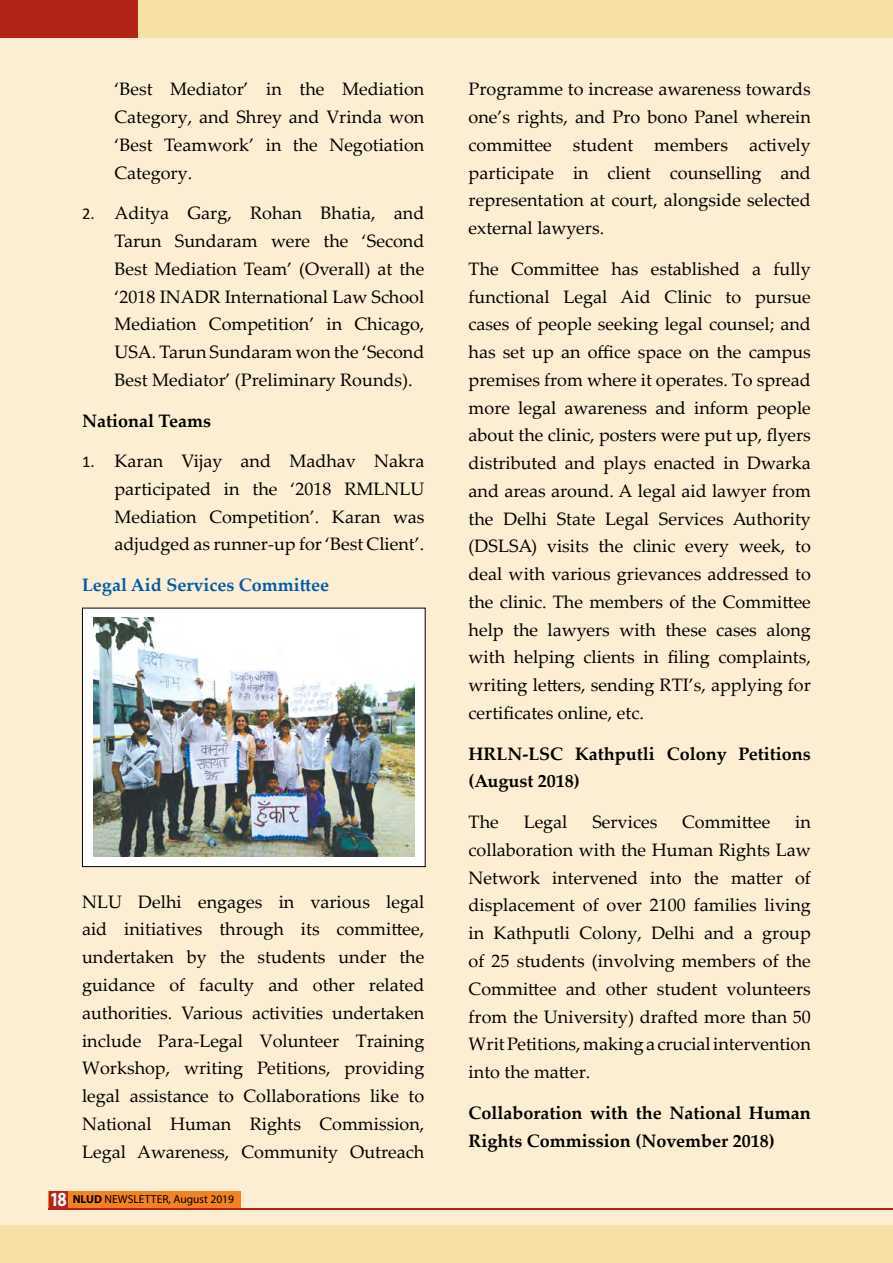
<style>
.page{position:relative;width:893px;height:1263px;background:#fceed3}
.page>*{position:absolute;margin:0;border:0;box-sizing:border-box;transform-origin:0 0}
.t1{font:18px/27.8px "Palatino Linotype";color:#000;text-align:justify}
.t2{font:700 18px/27.8px "Palatino Linotype";color:#000}
.t3{font:700 18px "Palatino Linotype";color:#005baa}
.t4{font:11.55px "Myriad Pro";color:#000}
.s1{font-family:"Calibri";font-size:16.5px}
.s2{font-weight:700;font-size:20.1px;color:#fff}
.s3{font-weight:700}
</style>
<div class="page">
<div style="left:49px;top:1191px;width:192px;height:18px;background:#f58220"></div>
<div style="left:0;top:0;width:893px;height:38px;background:#f7e0a5"></div>
<div style="left:0;top:1225px;width:893px;height:38px;background:#f7e0a5"></div>
<div style="left:0;top:0;width:138px;height:38px;background:#b32317"></div>
<hr style="left:49px;top:1208px;width:844px;height:1px;background:#b32317">
<div style="left:49px;top:1191px;width:18px;height:18px;background:#b32317"></div>
<div style="left:82px;top:608px;width:343px;height:259px;background:#fff"></div>
<img style="left:93px;top:618px;width:321px;height:239px">
<div style="left:82px;top:608px;width:344px;height:259px;border:1px solid #000"></div>
<p class="t1" style="left:114px;top:75px;width:311px">‘Best Mediator’ in the Mediation Category, and Shrey and Vrinda won ‘Best Teamwork’ in the Negotiation Category.</p>
<p class="t1" style="left:114px;top:199px;width:311px;text-indent:-32px"><span class="s1">2.</span> Aditya Garg, Rohan Bhatia, and Tarun Sundaram were the ‘Second Best Mediation Team’ (Overall) at the ‘2018 INADR International Law School Mediation Competition’ in Chicago, USA. Tarun Sundaram won the ‘Second Best Mediator’ (Preliminary Rounds).</p>
<p class="t2" style="left:82px;top:406px;width:131px">National Teams</p>
<p class="t1" style="left:114px;top:446px;width:311px;text-indent:-32px"><span class="s1">1.</span> Karan Vijay and Madhav Nakra participated in the ‘2018 RMLNLU Mediation Competition’. Karan was adjudged as runner-up for ‘Best Client’.</p>
<p class="t3" style="left:82px;top:572px;width:249px">Legal Aid Services Committee</p>
<p class="t1" style="left:82px;top:887px;width:344px">NLU Delhi engages in various legal aid initiatives through its committee, undertaken by the students under the guidance of faculty and other related authorities. Various activities undertaken include Para-Legal Volunteer Training Workshop, writing Petitions, providing legal assistance to Collaborations like to National Human Rights Commission, Legal Awareness, Community Outreach</p>
<p class="t4" style="left:50px;top:1192px;width:186px"><span class="s2">18</span> <span class="s3">NLUD</span> NEWSLETTER, August 2019</p>
<p class="t1" style="left:469px;top:75px;width:344px">Programme to increase awareness towards one’s rights, and Pro bono Panel wherein committee student members actively participate in client counselling and representation at court, alongside selected external lawyers.</p>
<p class="t1" style="left:469px;top:254px;width:344px">The Committee has established a fully functional Legal Aid Clinic to pursue cases of people seeking legal counsel; and has set up an office space on the campus premises from where it operates. To spread more legal awareness and inform people about the clinic, posters were put up, flyers distributed and plays enacted in Dwarka and areas around. A legal aid lawyer from the Delhi State Legal Services Authority (DSLSA) visits the clinic every week, to deal with various grievances addressed to the clinic. The members of the Committee help the lawyers with these cases along with helping clients in filing complaints, writing letters, sending RTI’s, applying for certificates online, etc.</p>
<p class="t2" style="left:469px;top:739px;width:344px">HRLN-LSC Kathputli Colony Petitions (August 2018)</p>
<p class="t1" style="left:469px;top:807px;width:32px">The</p>
<p class="t1" style="left:524px;top:807px;width:45px">Legal</p>
<p class="t1" style="left:592px;top:807px;width:66px">Services</p>
<p class="t1" style="left:682px;top:807px;width:90px">Committee</p>
<p class="t1" style="left:469px;top:807px;width:344px;text-indent:327px">in collaboration with the Human Rights Law Network intervened into the matter of displacement of over 2100 families living in Kathputli Colony, Delhi and a group of 25 students (involving members of the Committee and other student volunteers from the University) drafted more than 50<br>Writ Petitions, making a crucial intervention into the matter.</p>
<p class="t2" style="left:469px;top:1098px;width:344px">Collaboration with the National Human<br>Rights Commission (November 2018)</p>
</div>
